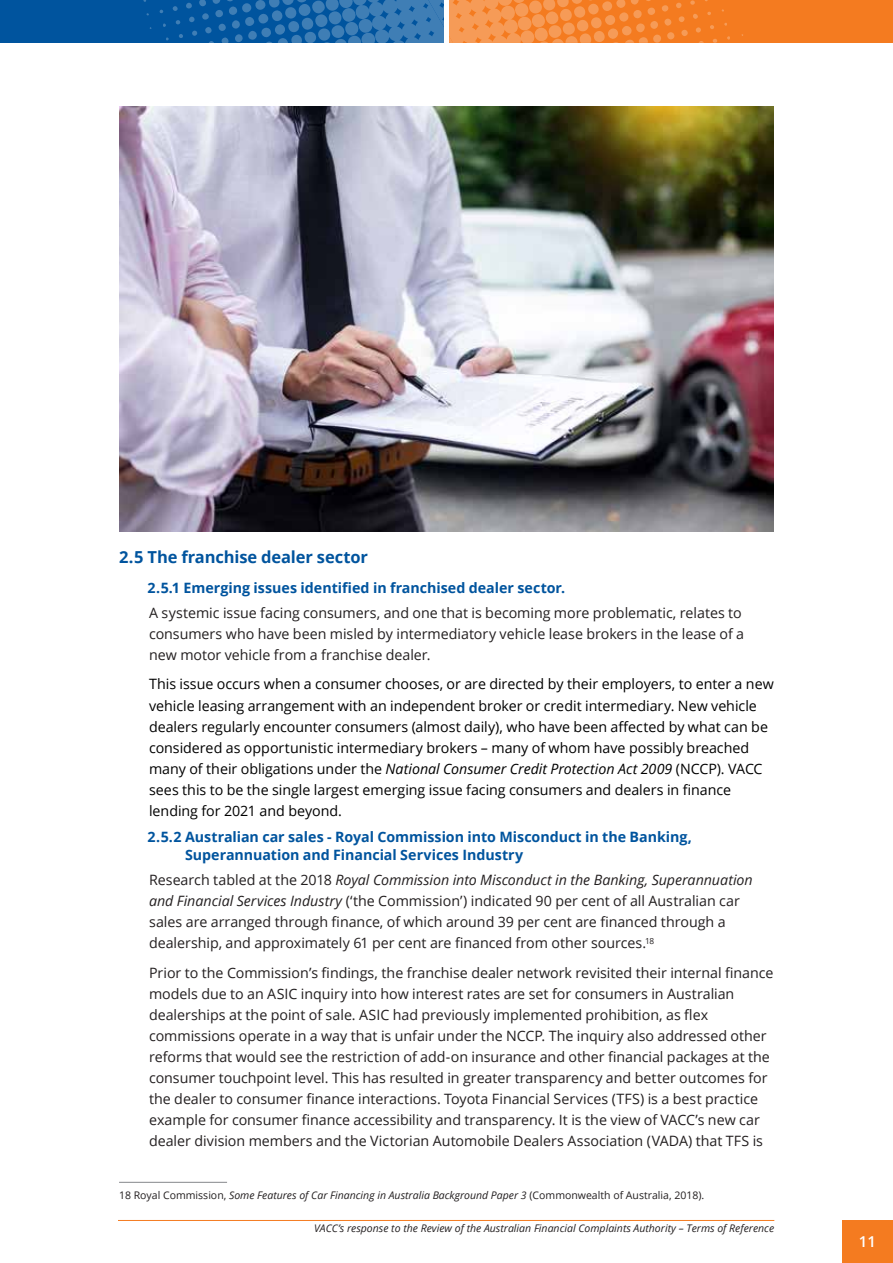
<style>
.page{position:relative;width:893px;height:1263px;background:#fff}
.page>*{position:absolute;margin:0;border:0;box-sizing:border-box;transform-origin:0 0}
.t1{font:700 16.5px "Open Sans";letter-spacing:-.01em;color:#00549e}
.t2{font:600 15px "Open Sans";color:#fff}
.t3{font:14.25px/21px "Open Sans";color:#231f20}
.t4{font:14.25px/21px "Open Sans";color:#000}
.t5{font:700 14.25px/18px "Open Sans";color:#00549e}
.t6{font:italic 10.5px "Open Sans";color:#231f20}
.s1{font-style:italic}
.s2{font-style:normal}
</style>
<div class="page">
<div style="left:0;top:0;width:443px;height:43px;background:#00549e"></div>
<div style="left:450px;top:0;width:443px;height:43px;background:#f47b20"></div>
<svg style="left:143px;top:0;width:587px;height:43px"></svg>
<div style="left:842px;top:1220px;width:51px;height:43px;background:#f47b20"></div>
<hr style="left:118px;top:1220px;width:656px;height:1px;background:#f47b20">
<hr style="left:119px;top:1182px;width:108px;height:1px;background:#939598">
<img style="left:119px;top:106px;width:655px;height:425px">
<p class="t1" style="left:119px;top:545px;width:250px">2.5 The franchise dealer sector</p>
<p class="t5" style="left:148px;top:578px;width:419px">2.5.1 Emerging issues identified in franchised dealer sector.</p>
<p class="t3" style="left:149px;top:602px;width:597px">A systemic issue facing consumers, and one that is becoming more problematic, relates to consumers who have been misled by intermediatory vehicle lease brokers in the lease of a new motor vehicle from a franchise dealer.</p>
<p class="t4" style="left:149px;top:673px;width:626px">This issue occurs when a consumer chooses, or are directed by their employers, to enter a new vehicle leasing arrangement with an independent broker or credit intermediary. New vehicle dealers regularly encounter consumers (almost daily), who have been affected by what can be considered as opportunistic intermediary brokers – many of whom have possibly breached many of their obligations under the <span class="s1">National Consumer Credit Protection Act 2009</span> (NCCP). VACC sees this to be the single largest emerging issue facing consumers and dealers in finance lending for 2021 and beyond.</p>
<p class="t5" style="left:185px;top:827px;width:508px;text-indent:-38px">2.5.2 Australian car sales - Royal Commission into Misconduct in the Banking,<br>Superannuation and Financial Services Industry</p>
<p class="t3" style="left:149px;top:869px;width:605px">Research tabled at the 2018 <span class="s1">Royal Commission into Misconduct in the Banking, Superannuation and Financial Services Industry</span> (‘the Commission’) indicated 90 per cent of all Australian car sales are arranged through finance, of which around 39 per cent are financed through a dealership, and approximately 61 per cent are financed from other sources.<sup>18</sup></p>
<p class="t3" style="left:149px;top:962px;width:626px">Prior to the Commission’s findings, the franchise dealer network revisited their internal finance models due to an ASIC inquiry into how interest rates are set for consumers in Australian dealerships at the point of sale. ASIC had previously implemented prohibition, as flex commissions operate in a way that is unfair under the NCCP. The inquiry also addressed other reforms that would see the restriction of add-on insurance and other financial packages at the consumer touchpoint level. This has resulted in greater transparency and better outcomes for the dealer to consumer finance interactions. Toyota Financial Services (TFS) is a best practice example for consumer finance accessibility and transparency. It is the view of VACC’s new car dealer division members and the Victorian Automobile Dealers Association (VADA) that TFS is</p>
<p class="t6" style="left:119px;top:1188px;width:587px"><span class="s2">18 Royal Commission,</span> Some Features of Car Financing in Australia Background Paper 3 <span class="s2">(Commonwealth of Australia, 2018).</span></p>
<p class="t6" style="left:314px;top:1221px;width:461px">VACC’s response to the Review of the Australian Financial Complaints Authority – Terms of Reference</p>
<p class="t2" style="left:859px;top:1231px;width:19px">11</p>
</div>
